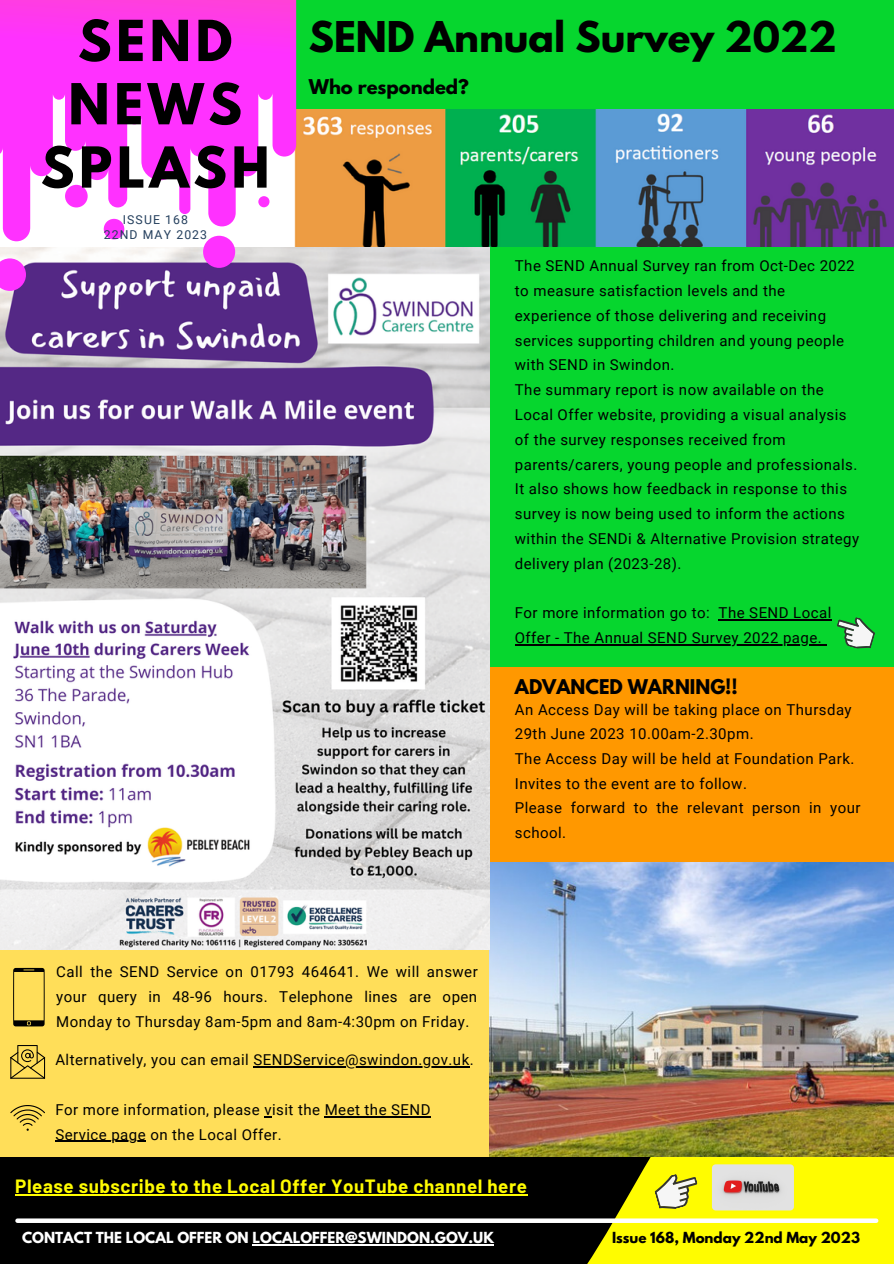
<style>
.page{position:relative;width:894px;height:1264px;background:#fff}
.page>*{position:absolute;margin:0;border:0;box-sizing:border-box;transform-origin:0 0}
.t1{font:700 49.95px "League Spartan";letter-spacing:.09em;color:#000}
.t2{font:700 37.5px "League Spartan";color:#000}
.t3{font:700 18.75px "Barlow";letter-spacing:.03em;color:#fffc00}
.t4{font:700 18px "League Spartan";color:#000}
.t5{font:15px/24.8px "Roboto";letter-spacing:.03em;color:#000}
.t6{font:700 13.5px "League Spartan";color:#fff}
.t7{font:700 13.5px "League Spartan";color:#000}
.t8{font:12.3px "Roboto";letter-spacing:.09em;color:#243f5d}
</style>
<div class="page">
<div style="left:0;top:1156px;width:762px;height:107px;background:#000"></div>
<div style="left:477px;top:659px;width:416px;height:479px;background:#ff9800"></div>
<div style="left:0;top:940px;width:493px;height:216px;background:#ffde59"></div>
<svg style="left:362px;top:1066px;width:531px;height:197px"></svg>
<div style="left:296px;top:0;width:483px;height:667px;background:#06d62e"></div>
<div style="left:477px;top:0;width:416px;height:667px;background:#06d62e"></div>
<svg style="left:17px;top:1218px;width:858px;height:4px;background:#eaeae1"></svg>
<img style="left:711px;top:1164px;width:82px;height:46px;border-radius:4px">
<svg style="left:651px;top:1168px;width:51px;height:45px;background:#e2e048"></svg>
<img style="left:296px;top:108px;width:597px;height:140px">
<img style="left:489px;top:862px;width:404px;height:294px">
<img style="left:0;top:248px;width:489px;height:701px">
<svg style="left:0;top:0;width:296px;height:291px;fill:#ff31ff"></svg>
<svg style="left:13px;top:967px;width:32px;height:59px"></svg>
<svg style="left:10px;top:1045px;width:35px;height:33px"></svg>
<svg style="left:10px;top:1105px;width:35px;height:25px"></svg>
<hr style="left:15px;top:1193px;width:512px;height:2px;background:#fffc00">
<hr style="left:252px;top:1244px;width:242px;height:1px;background:#fff">
<hr style="left:718px;top:619px;width:113px;height:1px;background:#000">
<hr style="left:514px;top:644px;width:308px;height:1px;background:#000">
<hr style="left:253px;top:1066px;width:216px;height:1px;background:#000">
<hr style="left:324px;top:1116px;width:107px;height:1px;background:#000">
<hr style="left:55px;top:1140px;width:91px;height:1px;background:#000">
<svg style="left:822px;top:617px;width:53px;height:32px"></svg>
<p class="t1" style="left:78px;top:16px;width:156px">SEND</p>
<p class="t2" style="left:309px;top:18px;width:529px">SEND Annual Survey 2022</p>
<p class="t1" style="left:68px;top:79px;width:175px">NEWS</p>
<p class="t1" style="left:41px;top:143px;width:230px">SPLASH</p>
<p class="t8" style="left:123px;top:212px;width:67px">ISSUE 168</p>
<p class="t8" style="left:104px;top:227px;width:105px">22ND MAY 2023</p>
<p class="t4" style="left:309px;top:78px;width:161px">Who responded?</p>
<p class="t5" style="left:514px;top:254px;width:341px">The SEND Annual Survey ran from Oct-Dec 2022 to measure satisfaction levels and the experience of those delivering and receiving services supporting children and young people with SEND in Swindon.</p>
<p class="t5" style="left:514px;top:378px;width:346px">The summary report is now available on the Local Offer website, providing a visual analysis of the survey responses received from parents/carers, young people and professionals.<br>It also shows how feedback in response to this survey is now being used to inform the actions within the SENDi &amp; Alternative Provision strategy delivery plan (2023-28).</p>
<p class="t5" style="left:514px;top:601px;width:318px">For more information go to: The SEND Local<br>Offer - The Annual SEND Survey 2022 page.</p>
<p class="t4" style="left:514px;top:678px;width:224px">ADVANCED WARNING!!</p>
<p class="t5" style="left:514px;top:697px;width:338px">An Access Day will be taking place on Thursday<br>29th June 2023 10.00am-2.30pm.</p>
<p class="t5" style="left:514px;top:746px;width:341px">The Access Day will be held at Foundation Park.</p>
<p class="t5" style="left:514px;top:771px;width:233px">Invites to the event are to follow.</p>
<p class="t5" style="left:514px;top:795px;width:347px">Please forward to the relevant person in your school.</p>
<p class="t5" style="left:56px;top:959px;width:423px;text-align:justify">Call the SEND Service on 01793 464641. We will answer your query in 48-96 hours. Telephone lines are open Monday to Thursday 8am-5pm and 8am-4:30pm on Friday.</p>
<p class="t5" style="left:55px;top:1047px;width:419px">Alternatively, you can email SENDService@swindon.gov.uk.</p>
<p class="t5" style="left:55px;top:1097px;width:376px">For more information, please visit the Meet the SEND<br>Service page on the Local Offer.</p>
<p class="t3" style="left:15px;top:1174px;width:513px">Please subscribe to the Local Offer YouTube channel here</p>
<p class="t6" style="left:22px;top:1230px;width:473px">CONTACT THE LOCAL OFFER ON LOCALOFFER@SWINDON.GOV.UK</p>
<p class="t7" style="left:612px;top:1230px;width:249px">Issue 168, Monday 22nd May 2023</p>
</div>
